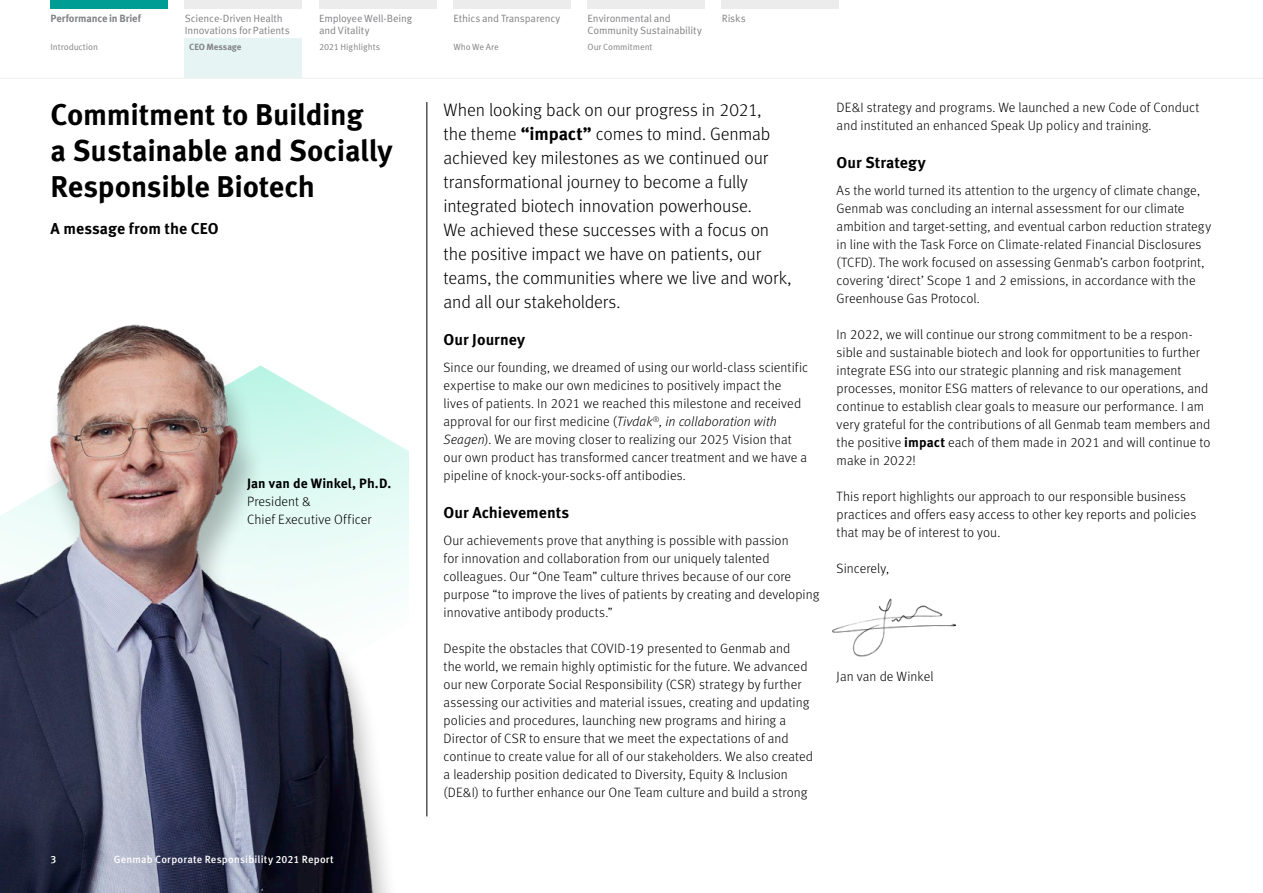
<style>
.page{position:relative;width:1263px;height:893px;background:#fff}
.page>*{position:absolute;margin:0;border:0;box-sizing:border-box;transform-origin:0 0}
.Page_Title{font:700 30px/36px "Meta Pro";letter-spacing:-.01em;color:#000}
.Body_large{font:300 18px/24px "Meta Pro";letter-spacing:-.01em;color:#000}
.Subhead{font:700 15.75px "Meta Pro";color:#000}
.BODY{font:300 13.5px/18px "Meta Pro";letter-spacing:.005em;color:#000}
.t1{font:10.5px/12px "Meta Pro";letter-spacing:-.015em;color:#818285}
.t2{font:500 10.5px "Meta Pro";letter-spacing:.015em;color:#fff}
.NAV_Bar_1{font:700 10.5px "Meta Pro";letter-spacing:-.015em;color:#818285}
.NAV_Bar_2{font:9px "Meta Pro";letter-spacing:-.005em;color:#818285}
.NAV_Bar_2-2{font:700 9px "Meta Pro";letter-spacing:-.01em;color:#818285}
.s1{font-weight:700}
.s2{font-style:italic}
</style>
<div class="page">
<hr style="left:0;top:78px;width:1263px;height:1px;background:#ececed">
<div style="left:0;top:331px;width:402px;height:562px;background:#000;opacity:.27"></div>
<img style="left:0;top:324px;width:390px;height:569px">
<div style="left:722px;top:0;width:117px;height:9px;background:#ececed"></div>
<div style="left:453px;top:0;width:117px;height:9px;background:#ececed"></div>
<div style="left:588px;top:0;width:117px;height:9px;background:#ececed"></div>
<div style="left:319px;top:0;width:117px;height:9px;background:#ececed"></div>
<div style="left:185px;top:0;width:117px;height:9px;background:#ececed"></div>
<div style="left:51px;top:0;width:117px;height:9px;background:#009d94"></div>
<div style="left:185px;top:39px;width:117px;height:39px;background:#e6f5f4"></div>
<img style="left:832px;top:598px;width:124px;height:59px">
<hr style="left:427px;top:102px;width:1px;height:714px;background:#000">
<p class="NAV_Bar_1" style="left:51px;top:10px;width:92px">Performance in Brief</p>
<p class="NAV_Bar_2" style="left:51px;top:40px;width:49px">Introduction</p>
<p class="NAV_Bar_2-2" style="left:189px;top:40px;width:54px">CEO Message</p>
<p class="NAV_Bar_2" style="left:319px;top:40px;width:63px">2021 Highlights</p>
<p class="NAV_Bar_2" style="left:453px;top:40px;width:47px">Who We Are</p>
<p class="NAV_Bar_2" style="left:588px;top:40px;width:66px">Our Commitment</p>
<p class="t1" style="left:185px;top:11px;width:106px">Science-Driven Health<br>Innovations for Patients</p>
<p class="t1" style="left:453px;top:11px;width:108px">Ethics and Transparency</p>
<p class="t1" style="left:588px;top:11px;width:85px">Environmental and</p>
<p class="t1" style="left:722px;top:11px;width:25px">Risks</p>
<p class="t1" style="left:588px;top:23px;width:116px">Community Sustainability</p>
<p class="t1" style="left:319px;top:11px;width:95px">Employee Well-Being and Vitality</p>
<p class="Page_Title" style="left:51px;top:95px;width:344px">Commitment to Building<br>a Sustainable and Socially<br>Responsible Biotech</p>
<p class="Subhead" style="left:51px;top:217px;width:170px">A message from the CEO</p>
<p class="BODY" style="left:247px;top:473px;width:146px"><span class="s1">Jan van de Winkel, Ph.D.<br></span>President &amp;<br>Chief Executive Officer</p>
<p class="Body_large" style="left:444px;top:97px;width:350px">When looking back on our progress in 2021,<br>the theme <span class="s1">“impact”</span> comes to mind. Genmab achieved key milestones as we continued our transformational journey to become a fully integrated biotech innovation powerhouse.<br>We achieved these successes with a focus on the positive impact we have on patients, our teams, the communities where we live and work, and all our stakeholders.</p>
<p class="Subhead" style="left:444px;top:327px;width:83px">Our Journey</p>
<p class="BODY" style="left:444px;top:358px;width:366px">Since our founding, we dreamed of using our world-class scientific expertise to make our own medicines to positively impact the lives of patients. In 2021 we reached this milestone and received approval for our first medicine (<span class="s2">Tivdak</span><sup>®</sup><span class="s2">, in collaboration with Seagen</span>). We are moving closer to realizing our 2025 Vision that our own product has transformed cancer treatment and we have a pipeline of knock-your-socks-off antibodies.</p>
<p class="Subhead" style="left:444px;top:500px;width:127px">Our Achievements</p>
<p class="BODY" style="left:444px;top:530px;width:377px">Our achievements prove that anything is possible with passion<br>for innovation and collaboration from our uniquely talented colleagues. Our “One Team” culture thrives because of our core purpose “to improve the lives of patients by creating and developing innovative antibody products.”</p>
<p class="BODY" style="left:444px;top:638px;width:371px">Despite the obstacles that COVID-19 presented to Genmab and<br>the world, we remain highly optimistic for the future. We advanced our new Corporate Social Responsibility (CSR) strategy by further assessing our activities and material issues, creating and updating policies and procedures, launching new programs and hiring a Director of CSR to ensure that we meet the expectations of and continue to create value for all of our stakeholders. We also created a leadership position dedicated to Diversity, Equity &amp; Inclusion (DE&amp;I) to further enhance our One Team culture and build a strong</p>
<p class="BODY" style="left:837px;top:98px;width:364px">DE&amp;I strategy and programs. We launched a new Code of Conduct and instituted an enhanced Speak Up policy and training.</p>
<p class="Subhead" style="left:837px;top:150px;width:91px">Our Strategy</p>
<p class="BODY" style="left:837px;top:181px;width:376px">As the world turned its attention to the urgency of climate change, Genmab was concluding an internal assessment for our climate ambition and target-setting, and eventual carbon reduction strategy in line with the Task Force on Climate-related Financial Disclosures (TCFD). The work focused on assessing Genmab’s carbon footprint, covering ‘direct’ Scope 1 and 2 emissions, in accordance with the Greenhouse Gas Protocol.</p>
<p class="BODY" style="left:837px;top:325px;width:375px">In 2022, we will continue our strong commitment to be a respon&shy;sible and sustainable biotech and look for opportunities to further integrate ESG into our strategic planning and risk management processes, monitor ESG matters of relevance to our operations, and continue to establish clear goals to measure our performance. I am very grateful for the contributions of all Genmab team members and the positive <span class="s1">impact</span> each of them made in 2021 and will continue to make in 2022!</p>
<p class="BODY" style="left:837px;top:487px;width:361px">This report highlights our approach to our responsible business practices and offers easy access to other key reports and policies that may be of interest to you.</p>
<p class="BODY" style="left:837px;top:559px;width:54px">Sincerely,</p>
<p class="BODY" style="left:837px;top:667px;width:98px">Jan van de Winkel</p>
<p class="t2" style="left:51px;top:851px;width:7px">3</p>
<p class="t2" style="left:114px;top:851px;width:221px">Genmab Corporate Responsibility 2021 Report</p>
</div>
